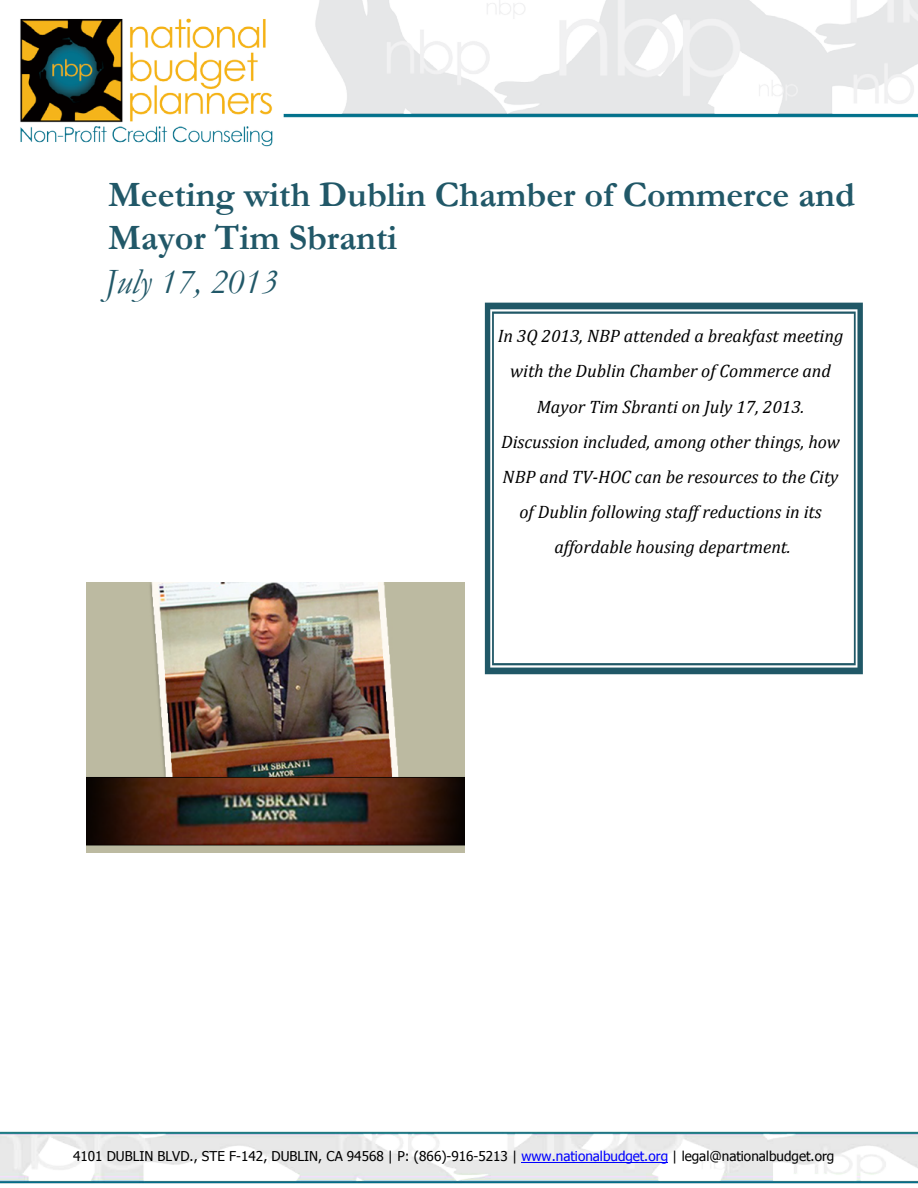
<style>
.page{position:relative;width:918px;height:1188px;background:#fff}
.page>*{position:absolute;margin:0;border:0;box-sizing:border-box;transform-origin:0 0}
.t1{font:700 36px/43.2px "Garamond";color:#215868}
.t2{font:italic 36px "Garamond";color:#215868}
.t3{font:italic 18px/35.1px "Cambria";color:#000;text-align:center}
.t4{font:13.5px "Tahoma";color:#000}
.s1{color:#00f}
</style>
<div class="page">
<img style="left:20px;top:0;width:898px;height:147px">
<svg style="left:485px;top:303px;width:378px;height:371px"></svg>
<img style="left:0;top:1131px;width:918px;height:53px">
<hr style="left:521px;top:1162px;width:147px;height:1px;background:#00f">
<img style="left:87px;top:583px;width:378px;height:270px">
<h1 class="t1" style="left:108px;top:173px;width:748px">Meeting with Dublin Chamber of Commerce and<br>Mayor Tim Sbranti</h1>
<h1 class="t2" style="left:105px;top:257px;width:175px">July 17, 2013</h1>
<p class="t3" style="left:498px;top:318px;width:347px">In 3Q 2013, NBP attended a breakfast meeting with the Dublin Chamber of Commerce and Mayor Tim Sbranti on July 17, 2013.<br>Discussion included, among other things, how NBP and TV-HOC can be resources to the City of Dublin following staff reductions in its affordable housing department.</p>
<p class="t4" style="left:73px;top:1147px;width:763px">4101 DUBLIN BLVD., STE F-142, DUBLIN, CA 94568 | P: (866)-916-5213 | <span class="s1">www.nationalbudget.org</span> | legal@nationalbudget.org</p>
</div>
